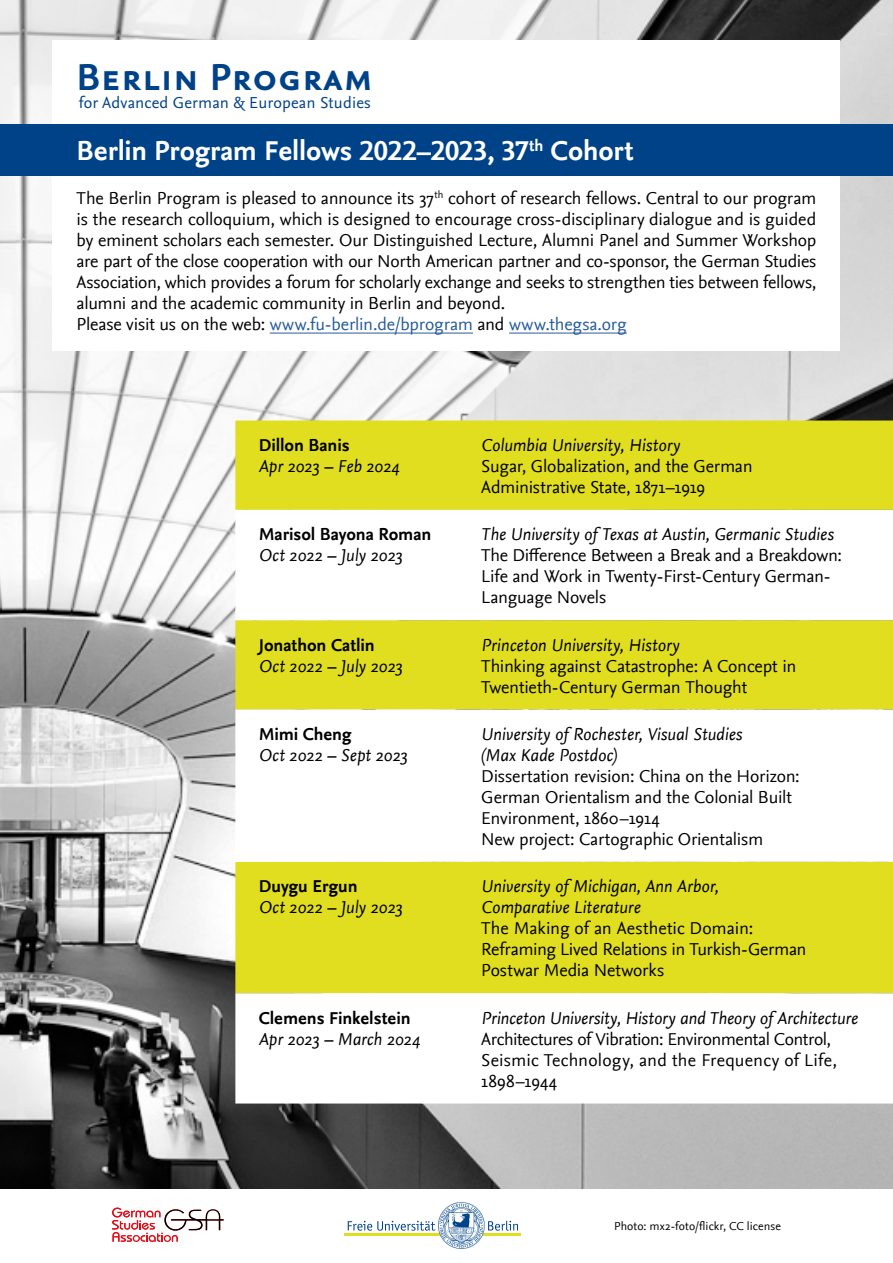
<style>
.page{position:relative;width:893px;height:1263px;background:#fff}
.page>*{position:absolute;margin:0;border:0;box-sizing:border-box;transform-origin:0 0}
.t1{font:39.15px "Nexus Sans Bold SC";letter-spacing:.015em;color:#004288}
.t2{font:700 28.5px "Nexus Sans TF";letter-spacing:-.005em;color:#fff}
.t3{font:18px/21px "Nexus Sans";letter-spacing:-.01em;color:#000}
.t4{font:italic 18px/21px "Nexus Sans";letter-spacing:-.005em;color:#000}
.t5{font:700 18px "Nexus Sans";letter-spacing:-.005em;color:#000}
.t6{font:16.65px "Nexus Sans";letter-spacing:.01em;color:#004288}
.t7{font:12px "Nexus Sans";letter-spacing:.01em;color:#000}
.s1{color:#275b9b}
</style>
<div class="page">
<img style="left:0;top:0;width:893px;height:1189px">
<div style="left:53px;top:40px;width:787px;height:311px;background:#fff"></div>
<div style="left:0;top:124px;width:893px;height:51px;background:#004288"></div>
<hr style="left:270px;top:333px;width:203px;height:1px;background:#275b9b">
<hr style="left:509px;top:333px;width:118px;height:1px;background:#275b9b">
<hr style="left:344px;top:1233px;width:177px;height:3px;background:#e0de20">
<svg style="left:348px;top:1202px;width:170px;height:47px"></svg>
<svg style="left:112px;top:1207px;width:112px;height:35px"></svg>
<div style="left:235px;top:420px;width:658px;height:90px;background:#e1de1f"></div>
<svg style="left:235px;top:510px;width:658px;height:593px"></svg>
<h1 class="t1" style="left:77px;top:55px;width:298px">Berlin Program</h1>
<p class="t6" style="left:79px;top:93px;width:294px">for Advanced German &amp; European Studies</p>
<h2 class="t2" style="left:77px;top:135px;width:558px">Berlin Program Fellows 2022–2023, 37<sup>th</sup> Cohort</h2>
<p class="t3" style="left:77px;top:188px;width:741px">The Berlin Program is pleased to announce its 37<sup>th</sup> cohort of research fellows. Central to our program is the research colloquium, which is designed to encourage cross-disciplinary dialogue and is guided by eminent scholars each semester. Our Distinguished Lecture, Alumni Panel and Summer Workshop are part of the close cooperation with our North American partner and co-sponsor, the German Studies Association, which provides a forum for scholarly exchange and seeks to strengthen ties between fellows, alumni and the academic community in Berlin and beyond.<br>Please visit us on the web: <span class="s1">www.fu-berlin.de/bprogram</span> and <span class="s1">www.thegsa.org</span></p>
<p class="t5" style="left:259px;top:435px;width:92px">Dillon Banis</p>
<p class="t4" style="left:259px;top:456px;width:142px">Apr 2023 – Feb 2024</p>
<p class="t4" style="left:481px;top:435px;width:200px">Columbia University, History</p>
<p class="t3" style="left:481px;top:456px;width:273px">Sugar, Globalization, and the German<br>Administrative State, 1871–1919</p>
<p class="t5" style="left:259px;top:524px;width:174px">Marisol Bayona Roman</p>
<p class="t4" style="left:259px;top:545px;width:145px">Oct 2022 – July 2023</p>
<p class="t4" style="left:481px;top:524px;width:354px">The University of Texas at Austin, Germanic Studies</p>
<p class="t3" style="left:481px;top:545px;width:362px">The Difference Between a Break and a Breakdown:<br>Life and Work in Twenty-First-Century German-<br>Language Novels</p>
<p class="t5" style="left:259px;top:634px;width:118px">Jonathon Catlin</p>
<p class="t4" style="left:259px;top:656px;width:145px">Oct 2022 – July 2023</p>
<p class="t4" style="left:481px;top:635px;width:200px">Princeton University, History</p>
<p class="t3" style="left:481px;top:655px;width:317px">Thinking against Catastrophe: A Concept in<br>Twentieth-Century German Thought</p>
<p class="t5" style="left:259px;top:724px;width:94px">Mimi Cheng</p>
<p class="t4" style="left:259px;top:745px;width:150px">Oct 2022 – Sept 2023</p>
<p class="t4" style="left:481px;top:724px;width:263px">University of Rochester, Visual Studies (Max Kade Postdoc)</p>
<p class="t3" style="left:481px;top:766px;width:320px">Dissertation revision: China on the Horizon:<br>German Orientalism and the Colonial Built Environment, 1860–1914<br>New project: Cartographic Orientalism</p>
<p class="t5" style="left:259px;top:876px;width:100px">Duygu Ergun</p>
<p class="t4" style="left:259px;top:897px;width:145px">Oct 2022 – July 2023</p>
<p class="t4" style="left:481px;top:876px;width:239px">University of Michigan, Ann Arbor,<br>Comparative Literature</p>
<p class="t3" style="left:481px;top:918px;width:327px">The Making of an Aesthetic Domain:<br>Reframing Lived Relations in Turkish-German<br>Postwar Media Networks</p>
<p class="t5" style="left:259px;top:1007px;width:153px">Clemens Finkelstein</p>
<p class="t4" style="left:259px;top:1029px;width:163px">Apr 2023 – March 2024</p>
<p class="t4" style="left:481px;top:1008px;width:378px">Princeton University, History and Theory of Architecture</p>
<p class="t3" style="left:481px;top:1028px;width:357px">Architectures of Vibration: Environmental Control,<br>Seismic Technology, and the Frequency of Life,<br>1898–1944</p>
<p class="t7" style="left:614px;top:1219px;width:168px">Photo: mx2-foto/flickr, CC license</p>
</div>
